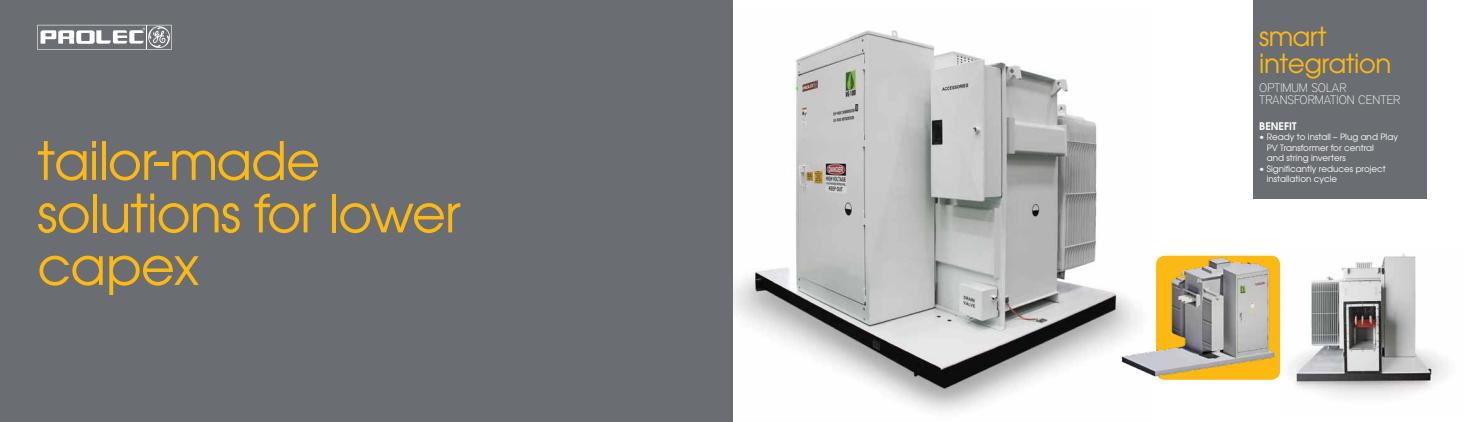
<style>
.page{position:relative;width:1464px;height:422px;background:#fff}
.page>*{position:absolute;margin:0;border:0;box-sizing:border-box;transform-origin:0 0}
.t1{font:52.5px/52.5px "Avant Garde";letter-spacing:-.02em;color:#fdb913}
.t2{font:26.25px/26.2px "Avant Garde";letter-spacing:-.02em;color:#fdb913}
.t3{font:100 12.25px/12.2px "District";color:#fff}
.t4{font:600 10.5px "Avant Garde";color:#fff}
.t5{font:8.75px/10.5px "Avant Garde";color:#fff}
</style>
<div class="page">
<img style="left:732px;top:10px;width:388px;height:412px">
<img style="left:1279px;top:253px;width:169px;height:144px">
<div style="left:1253px;top:0;width:173px;height:198px;background:#6a6d72"></div>
<div style="left:0;top:0;width:732px;height:422px;background:#6a6d72"></div>
<svg style="left:37px;top:25px;width:135px;height:25px"></svg>
<div style="left:1156px;top:255px;width:124px;height:124px;background:#fdb913;border-radius:9px"></div>
<img style="left:1120px;top:255px;width:155px;height:122px">
<h1 class="t1" style="left:37px;top:133px;width:284px">tailor-made</h1>
<h1 class="t1" style="left:37px;top:186px;width:425px">solutions for lower capex</h1>
<h2 class="t2" style="left:1259px;top:23px;width:134px">smart integration</h2>
<h3 class="t3" style="left:1259px;top:82px;width:143px">OPTIMUM SOLAR<br>TRANSFORMATION CENTER</h3>
<p class="t4" style="left:1259px;top:119px;width:39px">BENEFIT</p>
<p class="t5" style="left:1266px;top:132px;width:133px;text-indent:-7px">• Ready to install – Plug and Play<br>PV Transformer for central<br>and string inverters</p>
<p class="t5" style="left:1259px;top:163px;width:128px">• Significantly reduces project</p>
<p class="t5" style="left:1266px;top:174px;width:72px">installation cycle</p>
</div>
